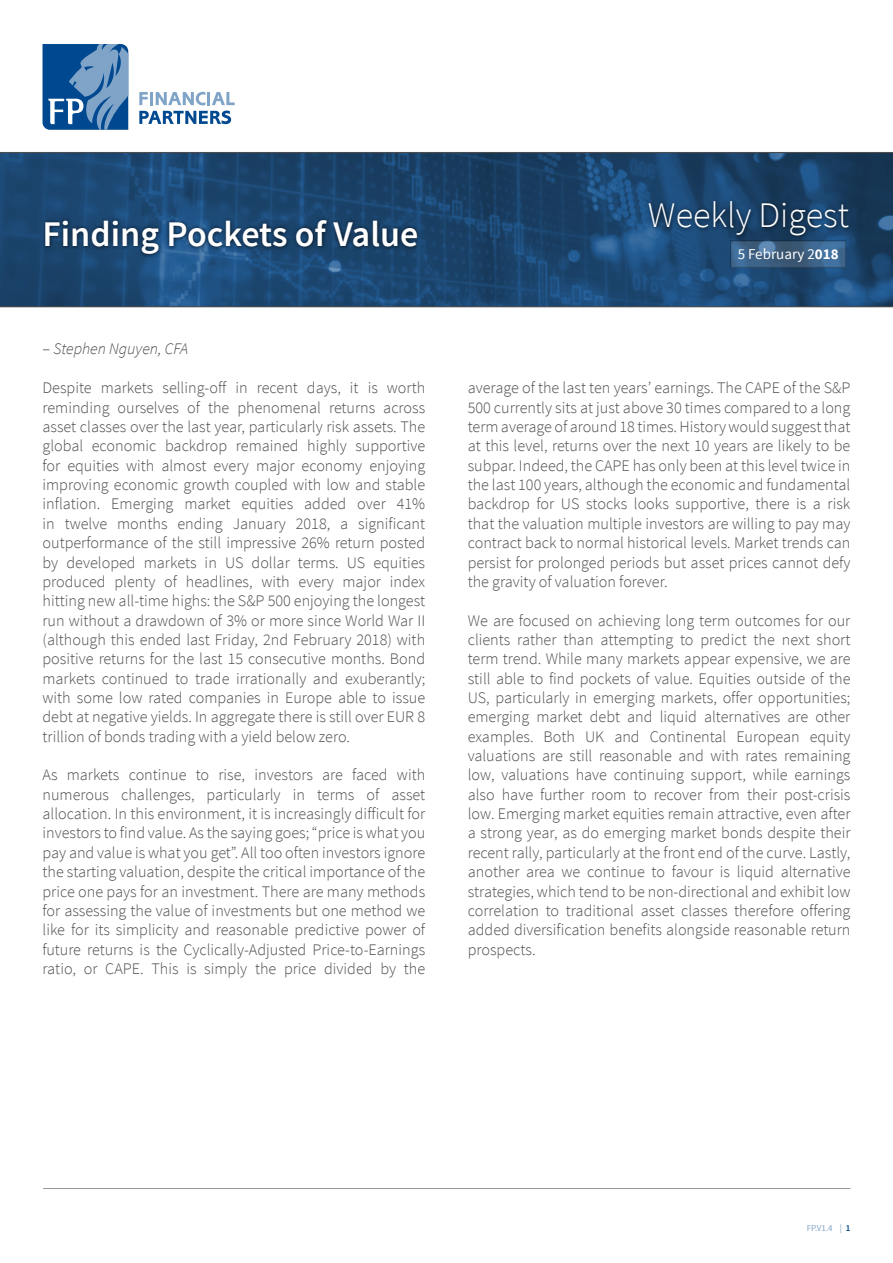
<style>
.page{position:relative;width:893px;height:1263px;background:#fff}
.page>*{position:absolute;margin:0;border:0;box-sizing:border-box;transform-origin:0 0}
.t1{font:600 36px "Source Sans Pro";color:#fff}
.t2{font:300 36px "Source Sans Pro";color:#fff}
.t3{font:300 16.2px/19.4px "Source Sans Pro";color:#4d4d4f;text-align:justify}
.t4{font:italic 300 16.2px "Source Sans Pro";color:#4d4d4f}
.t5{font:15px "Source Sans Pro";color:#fff}
.t6{font:9px "Source Sans Pro";color:#80a4c8}
.s1{font-style:normal}
.s2{font-weight:700}
.s3{font-weight:600;color:#004990}
</style>
<div class="page">
<svg style="left:0;top:153px;width:893px;height:153px;background:#1c4670"></svg>
<hr style="left:0;top:306px;width:893px;height:1px;background:#4d4d4f">
<hr style="left:0;top:152px;width:893px;height:1px;background:#4d4d4f">
<svg style="left:139px;top:92px;width:96px;height:13px"></svg>
<svg style="left:139px;top:111px;width:92px;height:13px"></svg>
<svg style="left:43px;top:44px;width:85px;height:86px;background:#3e75ab"></svg>
<hr style="left:43px;top:1188px;width:807px;height:1px;background:#939598">
<div style="left:645px;top:197px;width:208px;height:43px;background:#000;opacity:.75"></div>
<div style="left:41px;top:216px;width:381px;height:43px;background:#000;opacity:.75"></div>
<svg style="left:732px;top:243px;width:112px;height:23px;background:#3f658a"></svg>
<h1 class="t1" style="left:43px;top:211px;width:377px">Finding Pockets of Value</h1>
<p class="t4" style="left:43px;top:338px;width:147px"><span class="s1">–</span> Stephen Nguyen, CFA</p>
<p class="t3" style="left:43px;top:378px;width:384px">Despite markets selling-off in recent days, it is worth reminding ourselves of the phenomenal returns across asset classes over the last year, particularly risk assets. The global economic backdrop remained highly supportive for equities with almost every major economy enjoying improving economic growth coupled with low and stable inflation. Emerging market equities added over 41% in twelve months ending January 2018, a significant outperformance of the still impressive 26% return posted by developed markets in US dollar terms. US equities produced plenty of headlines, with every major index hitting new all-time highs: the S&amp;P 500 enjoying the longest run without a drawdown of 3% or more since World War II (although this ended last Friday, 2nd February 2018) with positive returns for the last 15 consecutive months. Bond markets continued to trade irrationally and exuberantly; with some low rated companies in Europe able to issue debt at negative yields. In aggregate there is still over EUR 8 trillion of bonds trading with a yield below zero.</p>
<p class="t3" style="left:43px;top:765px;width:384px">As markets continue to rise, investors are faced with numerous challenges, particularly in terms of asset allocation. In this environment, it is increasingly difficult for investors to find value. As the saying goes; “price is what you pay and value is what you get”. All too often investors ignore the starting valuation, despite the critical importance of the price one pays for an investment. There are many methods for assessing the value of investments but one method we like for its simplicity and reasonable predictive power of future returns is the Cyclically-Adjusted Price-to-Earnings ratio, or CAPE. This is simply the price divided by the</p>
<h1 class="t2" style="left:648px;top:194px;width:202px">Weekly Digest</h1>
<p class="t5" style="left:738px;top:245px;width:103px">5 February 2<span class="s2">018</span></p>
<p class="t3" style="left:468px;top:378px;width:384px">average of the last ten years’ earnings. The CAPE of the S&amp;P 500 currently sits at just above 30 times compared to a long term average of around 18 times. History would suggest that at this level, returns over the next 10 years are likely to be subpar. Indeed, the CAPE has only been at this level twice in the last 100 years, although the economic and fundamental backdrop for US stocks looks supportive, there is a risk that the valuation multiple investors are willing to pay may contract back to normal historical levels. Market trends can persist for prolonged periods but asset prices cannot defy the gravity of valuation forever.</p>
<p class="t3" style="left:468px;top:611px;width:384px">We are focused on achieving long term outcomes for our clients rather than attempting to predict the next short term trend. While many markets appear expensive, we are still able to find pockets of value. Equities outside of the US, particularly in emerging markets, offer opportunities; emerging market debt and liquid alternatives are other examples. Both UK and Continental European equity valuations are still reasonable and with rates remaining low, valuations have continuing support, while earnings also have further room to recover from their post-crisis low. Emerging market equities remain attractive, even after a strong year, as do emerging market bonds despite their recent rally, particularly at the front end of the curve. Lastly, another area we continue to favour is liquid alternative strategies, which tend to be non-directional and exhibit low correlation to traditional asset classes therefore offering added diversification benefits alongside reasonable return prospects.</p>
<p class="t6" style="left:807px;top:1223px;width:45px">FP.V1.4 | <span class="s3">1</span></p>
</div>
